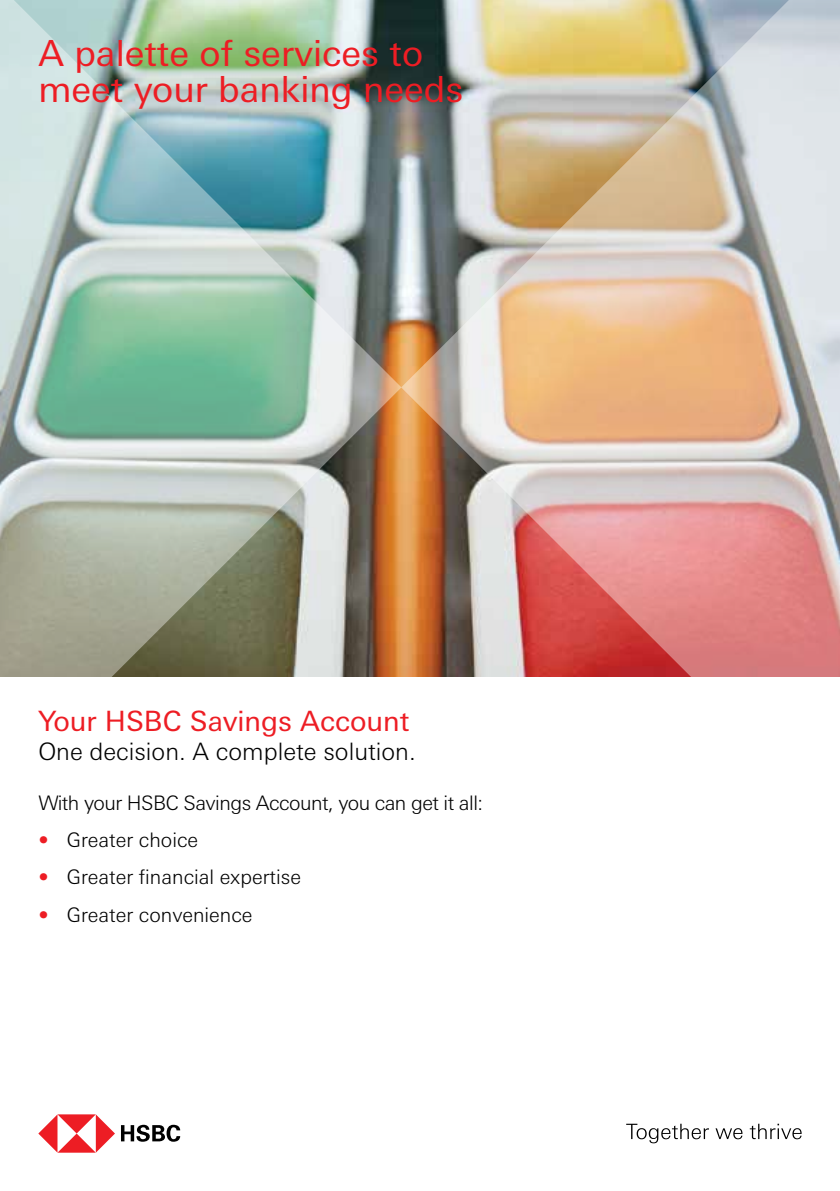
<style>
.page{position:relative;width:840px;height:1191px;background:#fff}
.page>*{position:absolute;margin:0;border:0;box-sizing:border-box;transform-origin:0 0}
.t1{font:36px/36px "Univers Nextfor HSBC";color:#ed1d24}
.t2{font:28px "Univers Nextfor HSBC";color:#ed1d24}
.t3{font:300 24px "Univers Nextfor HSBC";color:#000}
.t4{font:300 20px "Univers Nextfor HSBC";color:#000}
.t5{font:300 20px "Univers Nextfor HSBC";letter-spacing:-.025em;color:#000}
.s1{font-weight:400;color:#ed1d24}
</style>
<div class="page">
<img style="left:0;top:0;width:401px;height:676px">
<img style="left:401px;top:0;width:438px;height:676px">
<svg style="left:38px;top:1114px;width:77px;height:38px"></svg>
<svg style="left:121px;top:1124px;width:59px;height:17px"></svg>
<svg style="left:626px;top:1123px;width:175px;height:20px"></svg>
<h1 class="t1" style="left:38px;top:33px;width:426px">A palette of services to meet your banking needs</h1>
<h2 class="t2" style="left:38px;top:701px;width:372px">Your HSBC Savings Account</h2>
<p class="t3" style="left:38px;top:734px;width:379px">One decision. A complete solution.</p>
<p class="t5" style="left:38px;top:788px;width:446px">With your HSBC Savings Account, you can get it all:</p>
<p class="t4" style="left:38px;top:825px;width:161px"><span class="s1">•</span> Greater choice</p>
<p class="t4" style="left:38px;top:863px;width:264px"><span class="s1">•</span> Greater financial expertise</p>
<p class="t4" style="left:38px;top:900px;width:215px"><span class="s1">•</span> Greater convenience</p>
</div>
